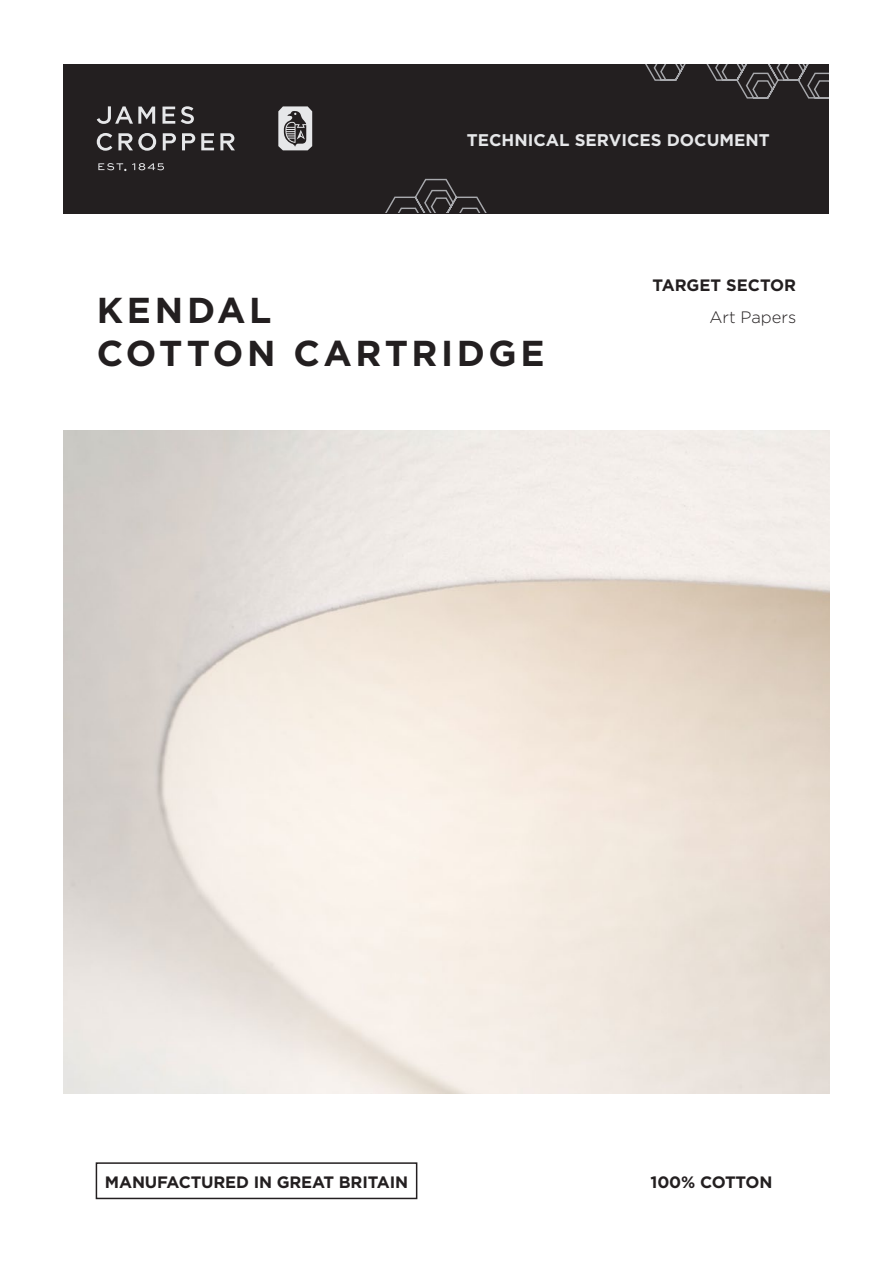
<style>
.page{position:relative;width:893px;height:1263px;background:#fff}
.page>*{position:absolute;margin:0;border:0;box-sizing:border-box;transform-origin:0 0}
.t1{font:700 36px/43.2px "Gotham";letter-spacing:.095em;color:#231f20}
.t2{font:700 16.95px "Gotham";color:#e6e7e9}
.t3{font:700 16.5px "Gotham";letter-spacing:-.01em;color:#231f20}
.t4{font:300 16.5px "Gotham";color:#231f20}
</style>
<div class="page">
<div style="left:64px;top:64px;width:765px;height:149px;background:#231f20"></div>
<svg style="left:385px;top:64px;width:443px;height:149px"></svg>
<div style="left:96px;top:1162px;width:321px;height:37px;border:2px solid #231f20"></div>
<svg style="left:98px;top:163px;width:28px;height:8px"></svg>
<svg style="left:132px;top:163px;width:32px;height:7px"></svg>
<svg style="left:162px;top:107px;width:13px;height:17px"></svg>
<svg style="left:181px;top:106px;width:13px;height:18px"></svg>
<svg style="left:97px;top:106px;width:58px;height:18px"></svg>
<svg style="left:97px;top:133px;width:15px;height:18px"></svg>
<svg style="left:220px;top:133px;width:15px;height:17px"></svg>
<svg style="left:118px;top:133px;width:38px;height:18px"></svg>
<svg style="left:201px;top:133px;width:13px;height:17px"></svg>
<svg style="left:163px;top:133px;width:13px;height:17px"></svg>
<svg style="left:182px;top:133px;width:13px;height:17px"></svg>
<svg style="left:278px;top:106px;width:34px;height:44px"></svg>
<p class="t2" style="left:467px;top:129px;width:304px">TECHNICAL SERVICES DOCUMENT</p>
<h1 class="t1" style="left:97px;top:288px;width:449px">KENDAL<br>COTTON CARTRIDGE</h1>
<p class="t3" style="left:652px;top:274px;width:145px">TARGET SECTOR</p>
<p class="t4" style="left:709px;top:306px;width:88px">Art Papers</p>
<p class="t3" style="left:105px;top:1171px;width:305px">MANUFACTURED IN GREAT BRITAIN</p>
<p class="t3" style="left:651px;top:1171px;width:123px">100% COTTON</p>
</div>
